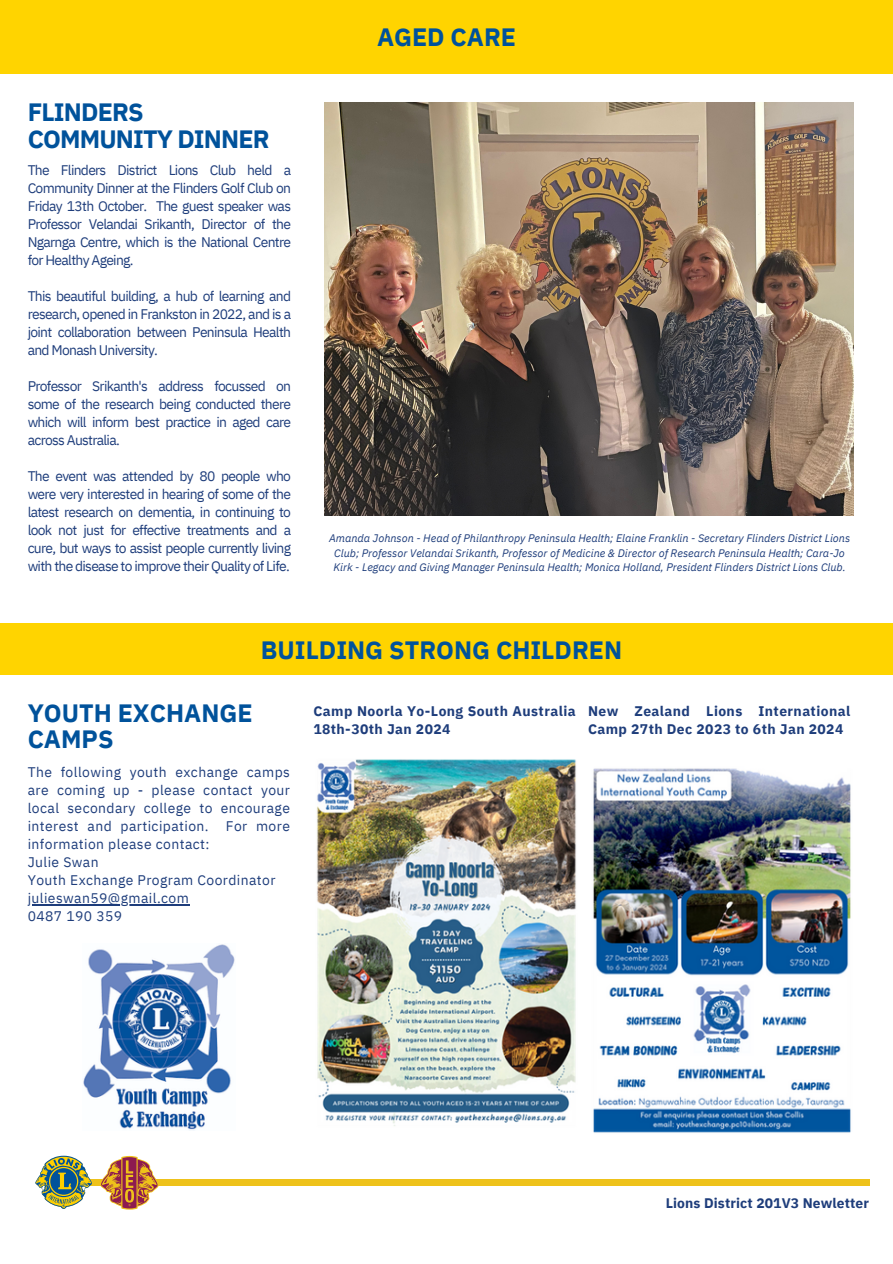
<style>
.page{position:relative;width:893px;height:1264px;background:#fff}
.page>*{position:absolute;margin:0;border:0;box-sizing:border-box;transform-origin:0 0}
.t1{font:700 25.05px/25.8px "IBM Plex Sans";color:#00529b}
.t2{font:700 25.05px/27px "IBM Plex Sans";letter-spacing:-.035em;color:#00529b}
.t3{font:13.95px/18px "IBM Plex Sans";letter-spacing:-.05em;color:#1e3d7b;text-align:justify}
.t4{font:700 13.95px/18px "IBM Plex Sans";letter-spacing:.03em;color:#1e3d7b}
.t5{font:13.95px "IBM Plex Sans";letter-spacing:.03em;color:#1e3d7b}
.t6{font:700 13.8px "IBM Plex Sans";letter-spacing:.01em;color:#1e3d7b}
.t7{font:italic 10.95px/14.5px "IBM Plex Sans";color:#1e3d7b;text-align:center}
</style>
<div class="page">
<div style="left:41px;top:1179px;width:828px;height:6px;background:#eec21a"></div>
<svg style="left:35px;top:1155px;width:57px;height:53px"></svg>
<svg style="left:100px;top:1155px;width:59px;height:54px"></svg>
<div style="left:0;top:0;width:892px;height:74px;background:#ffd400"></div>
<img style="left:324px;top:103px;width:529px;height:412px">
<img style="left:317px;top:759px;width:259px;height:367px">
<img style="left:593px;top:768px;width:258px;height:365px">
<div style="left:0;top:623px;width:892px;height:51px;background:#ffd400"></div>
<img style="left:83px;top:944px;width:152px;height:186px">
<hr style="left:32px;top:904px;width:157px;height:1px;background:#1e3d7b">
<p class="t2" style="left:28px;top:98px;width:243px">FLINDERS<br>COMMUNITY DINNER</p>
<p class="t3" style="left:28px;top:161px;width:265px">The Flinders District Lions Club held a Community Dinner at the Flinders Golf Club on Friday 13th October. The guest speaker was Professor Velandai Srikanth, Director of the Ngarnga Centre, which is the National Centre for Healthy Ageing.</p>
<p class="t3" style="left:28px;top:287px;width:265px">This beautiful building, a hub of learning and research, opened in Frankston in 2022, and is a joint collaboration between Peninsula Health and Monash University.</p>
<p class="t3" style="left:28px;top:377px;width:265px">Professor Srikanth's address focussed on some of the research being conducted there which will inform best practice in aged care across Australia.</p>
<p class="t3" style="left:28px;top:467px;width:265px">The event was attended by 80 people who were very interested in hearing of some of the latest research on dementia, in continuing to look not just for effective treatments and a cure, but ways to assist people currently living with the disease to improve their Quality of Life.</p>
<p class="t1" style="left:377px;top:23px;width:141px">AGED CARE</p>
<p class="t7" style="left:329px;top:531px;width:522px">Amanda Johnson - Head of Philanthropy Peninsula Health; Elaine Franklin - Secretary Flinders District Lions<br>Club; Professor Velandai Srikanth, Professor of Medicine &amp; Director of Research Peninsula Health; Cara-Jo<br>Kirk - Legacy and Giving Manager Peninsula Health; Monica Holland, President Flinders District Lions Club.</p>
<p class="t1" style="left:261px;top:636px;width:363px">BUILDING STRONG CHILDREN</p>
<p class="t1" style="left:28px;top:700px;width:226px">YOUTH EXCHANGE<br>CAMPS</p>
<p class="t3" style="left:28px;top:763px;width:264px">The following youth exchange camps are coming up - please contact your local secondary college to encourage interest and participation. For more information please contact:</p>
<p class="t5" style="left:28px;top:853px;width:72px">Julie Swan</p>
<p class="t5" style="left:28px;top:871px;width:249px">Youth Exchange Program Coordinator</p>
<p class="t5" style="left:28px;top:889px;width:163px">julieswan59@gmail.com</p>
<p class="t5" style="left:28px;top:907px;width:96px">0487 190 359</p>
<p class="t4" style="left:313px;top:702px;width:264px">Camp Noorla Yo-Long South Australia<br>18th-30th Jan 2024</p>
<p class="t4" style="left:588px;top:702px;width:264px">New Zealand Lions International<br>Camp 27th Dec 2023 to 6th Jan 2024</p>
<p class="t6" style="left:665px;top:1193px;width:205px">Lions District 201V3 Newletter</p>
</div>
